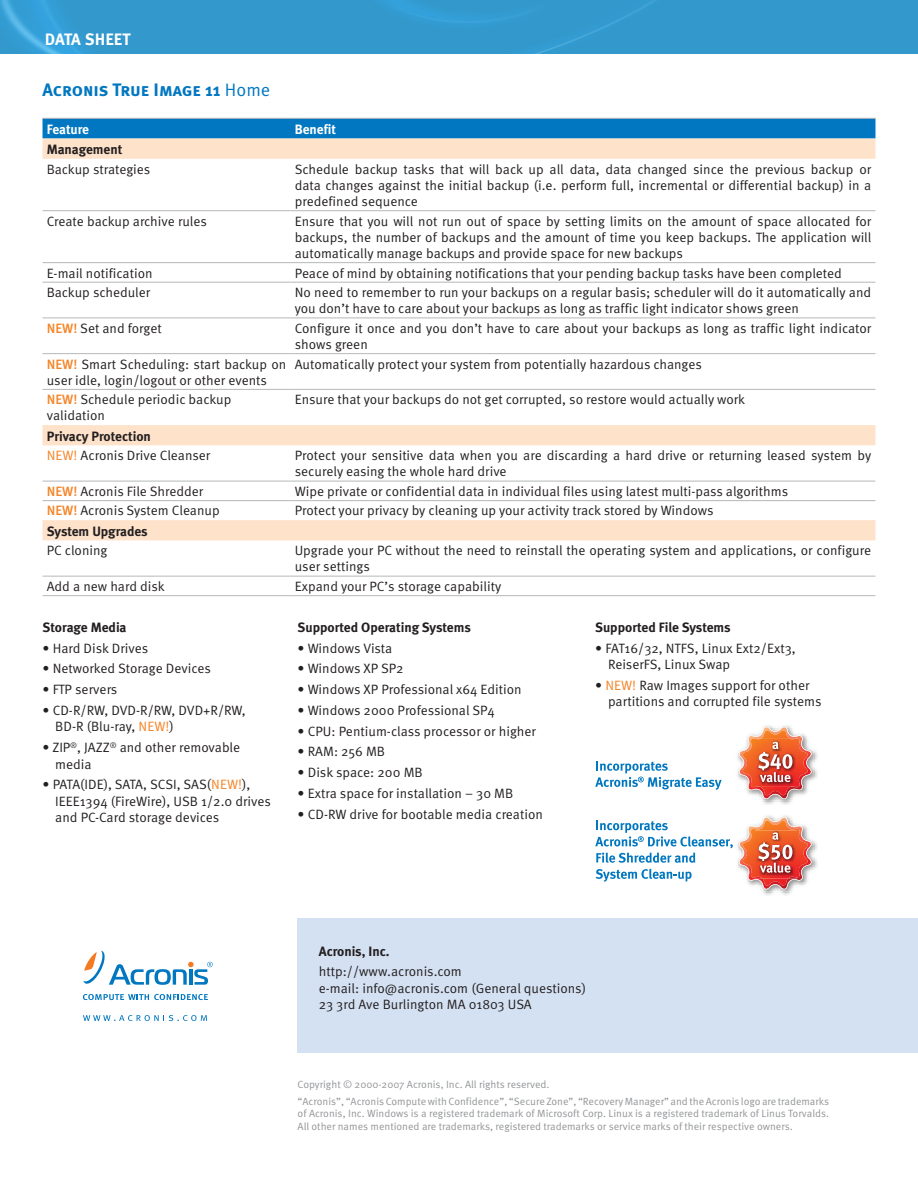
<style>
.page{position:relative;width:918px;height:1188px;background:#fff}
.page>*{position:absolute;margin:0;border:0;box-sizing:border-box;transform-origin:0 0}
.t1{font:18px "Meta Bold CE Caps";letter-spacing:-.005em;color:#0077c0}
.succsess_story_heade{font:16.5px "Meta Bold CE Caps";color:#fff}
.body_text{font:13.5px/16.2px "Meta Pro";color:#231f20}
.bodybullets{font:13.5px/16.5px "Meta Pro";color:#231f20}
.body_bold{font:13.5px "Meta Bold CE";color:#231f20}
.addreses{font:13.5px "Meta Pro";color:#231f20}
.body_bold-2{font:13.5px "Meta Bold CE";color:#fff}
.body_text-2{font:10.5px/12.6px "Meta Pro";color:#939598;text-align:justify}
.s1{font-family:"Meta Pro"}
.s2{font-weight:500;color:#f58427}
.s3{color:#f58427}
</style>
<div class="page">
<img style="left:0;top:0;width:918px;height:54px">
<div style="left:298px;top:918px;width:620px;height:135px;background:#d4e1f2"></div>
<svg style="left:83px;top:951px;width:130px;height:34px"></svg>
<svg style="left:83px;top:994px;width:125px;height:6px"></svg>
<svg style="left:83px;top:1015px;width:124px;height:6px"></svg>
<div style="left:43px;top:119px;width:832px;height:20px;background:#0077c0"></div>
<svg style="left:43px;top:139px;width:832px;height:401px"></svg>
<hr style="left:43px;top:210px;width:248px;height:1px;background:#b6b7bb">
<hr style="left:291px;top:210px;width:584px;height:1px;background:#b6b7bb">
<hr style="left:43px;top:262px;width:248px;height:1px;background:#b6b7bb">
<hr style="left:291px;top:262px;width:584px;height:1px;background:#b6b7bb">
<hr style="left:43px;top:282px;width:248px;height:1px;background:#b6b7bb">
<hr style="left:291px;top:282px;width:584px;height:1px;background:#b6b7bb">
<hr style="left:43px;top:318px;width:248px;height:1px;background:#b6b7bb">
<hr style="left:291px;top:318px;width:584px;height:1px;background:#b6b7bb">
<hr style="left:43px;top:353px;width:248px;height:1px;background:#b6b7bb">
<hr style="left:291px;top:353px;width:584px;height:1px;background:#b6b7bb">
<hr style="left:43px;top:389px;width:248px;height:1px;background:#b6b7bb">
<hr style="left:291px;top:389px;width:584px;height:1px;background:#b6b7bb">
<hr style="left:43px;top:481px;width:248px;height:1px;background:#b6b7bb">
<hr style="left:291px;top:481px;width:584px;height:1px;background:#b6b7bb">
<hr style="left:43px;top:500px;width:248px;height:1px;background:#b6b7bb">
<hr style="left:291px;top:500px;width:584px;height:1px;background:#b6b7bb">
<hr style="left:43px;top:576px;width:248px;height:1px;background:#b6b7bb">
<hr style="left:291px;top:576px;width:584px;height:1px;background:#b6b7bb">
<hr style="left:43px;top:595px;width:248px;height:1px;background:#b6b7bb">
<hr style="left:291px;top:595px;width:584px;height:1px;background:#b6b7bb">
<hr style="left:43px;top:118px;width:248px;height:1px;background:#b6b7bb">
<hr style="left:291px;top:118px;width:584px;height:1px;background:#b6b7bb">
<svg style="left:595px;top:761px;width:127px;height:29px"></svg>
<svg style="left:595px;top:821px;width:138px;height:42px"></svg>
<svg style="left:596px;top:869px;width:96px;height:13px"></svg>
<img style="left:737px;top:725px;width:81px;height:80px">
<img style="left:739px;top:727px;width:72px;height:72px">
<img style="left:737px;top:815px;width:81px;height:81px">
<img style="left:739px;top:817px;width:72px;height:72px">
<p class="succsess_story_heade" style="left:45px;top:29px;width:87px">DATA SHEET</p>
<p class="t1" style="left:43px;top:78px;width:229px">Acronis True Image 11 <span class="s1">Home</span></p>
<p class="body_bold-2" style="left:47px;top:121px;width:44px">Feature</p>
<p class="body_bold-2" style="left:295px;top:121px;width:43px">Benefit</p>
<p class="body_bold" style="left:47px;top:141px;width:77px">Management</p>
<p class="body_text" style="left:47px;top:161px;width:105px">Backup strategies</p>
<p class="body_text" style="left:295px;top:161px;width:578px;text-align:justify">Schedule backup tasks that will back up all data, data changed since the previous backup or data changes against the initial backup (i.e. perform full, incremental or differential backup) in a predefined sequence</p>
<p class="body_text" style="left:47px;top:213px;width:162px">Create backup archive rules</p>
<p class="body_text" style="left:295px;top:213px;width:578px;text-align:justify">Ensure that you will not run out of space by setting limits on the amount of space allocated for backups, the number of backups and the amount of time you keep backups. The application will automatically manage backups and provide space for new backups</p>
<p class="body_text" style="left:47px;top:265px;width:107px">E-mail notification</p>
<p class="body_text" style="left:295px;top:265px;width:549px">Peace of mind by obtaining notifications that your pending backup tasks have been completed</p>
<p class="body_text" style="left:47px;top:285px;width:105px">Backup scheduler</p>
<p class="body_text" style="left:295px;top:285px;width:578px">No need to remember to run your backups on a regular basis; scheduler will do it automatically and you don’t have to care about your backups as long as traffic light indicator shows green</p>
<p class="body_text" style="left:47px;top:320px;width:116px"><span class="s2">NEW!</span> Set and forget</p>
<p class="body_text" style="left:295px;top:320px;width:578px">Configure it once and you don’t have to care about your backups as long as traffic light indicator shows green</p>
<p class="body_text" style="left:47px;top:356px;width:241px"><span class="s2">NEW!</span> Smart Scheduling: start backup on user idle, login/logout or other events</p>
<p class="body_text" style="left:295px;top:356px;width:409px">Automatically protect your system from potentially hazardous changes</p>
<p class="body_text" style="left:47px;top:392px;width:186px"><span class="s2">NEW!</span> Schedule periodic backup validation</p>
<p class="body_text" style="left:295px;top:392px;width:452px">Ensure that your backups do not get corrupted, so restore would actually work</p>
<p class="body_bold" style="left:47px;top:427px;width:106px">Privacy Protection</p>
<p class="body_text" style="left:47px;top:448px;width:165px"><span class="s3">NEW!</span> Acronis Drive Cleanser</p>
<p class="body_text" style="left:295px;top:448px;width:578px">Protect your sensitive data when you are discarding a hard drive or returning leased system by securely easing the whole hard drive</p>
<p class="body_text" style="left:47px;top:484px;width:158px"><span class="s2">NEW!</span> Acronis File Shredder</p>
<p class="body_text" style="left:295px;top:484px;width:495px">Wipe private or confidential data in individual files using latest multi-pass algorithms</p>
<p class="body_text" style="left:47px;top:503px;width:174px"><span class="s2">NEW!</span> Acronis System Cleanup</p>
<p class="body_text" style="left:295px;top:503px;width:420px">Protect your privacy by cleaning up your activity track stored by Windows</p>
<p class="body_bold" style="left:47px;top:522px;width:103px">System Upgrades</p>
<p class="body_text" style="left:47px;top:543px;width:62px">PC cloning</p>
<p class="body_text" style="left:295px;top:543px;width:578px">Upgrade your PC without the need to reinstall the operating system and applications, or configure user settings</p>
<p class="body_text" style="left:47px;top:579px;width:120px">Add a new hard disk</p>
<p class="body_text" style="left:295px;top:579px;width:208px">Expand your PC’s storage capability</p>
<p class="body_bold" style="left:43px;top:619px;width:86px">Storage Media</p>
<p class="bodybullets" style="left:43px;top:640px;width:107px">• Hard Disk Drives</p>
<p class="bodybullets" style="left:43px;top:661px;width:170px">• Networked Storage Devices</p>
<p class="bodybullets" style="left:43px;top:682px;width:76px">• FTP servers</p>
<p class="bodybullets" style="left:55px;top:702px;width:192px;text-indent:-13px">• CD-R/RW, DVD-R/RW, DVD+R/RW,<br>BD-R (Blu-ray, <span class="s3">NEW!</span>)</p>
<p class="bodybullets" style="left:55px;top:740px;width:186px;text-indent:-13px">• ZIP<sup>®</sup>, JAZZ<sup>®</sup> and other removable media</p>
<p class="bodybullets" style="left:55px;top:777px;width:217px;text-indent:-13px">• PATA(IDE), SATA, SCSI, SAS(<span class="s3">NEW!</span>),<br>IEEE1394 (FireWire), USB 1/2.0 drives and PC-Card storage devices</p>
<p class="body_bold" style="left:298px;top:619px;width:175px">Supported Operating Systems</p>
<p class="bodybullets" style="left:298px;top:640px;width:96px">• Windows Vista</p>
<p class="bodybullets" style="left:298px;top:661px;width:108px">• Windows XP SP2</p>
<p class="bodybullets" style="left:298px;top:682px;width:226px">• Windows XP Professional x64 Edition</p>
<p class="bodybullets" style="left:298px;top:702px;width:199px">• Windows 2000 Professional SP4</p>
<p class="bodybullets" style="left:298px;top:723px;width:240px">• CPU: Pentium-class processor or higher</p>
<p class="bodybullets" style="left:298px;top:744px;width:89px">• RAM: 256 MB</p>
<p class="bodybullets" style="left:298px;top:765px;width:127px">• Disk space: 200 MB</p>
<p class="bodybullets" style="left:298px;top:785px;width:217px">• Extra space for installation – 30 MB</p>
<p class="bodybullets" style="left:298px;top:806px;width:247px">• CD-RW drive for bootable media creation</p>
<p class="body_bold" style="left:595px;top:619px;width:137px">Supported File Systems</p>
<p class="bodybullets" style="left:608px;top:640px;width:189px;text-indent:-13px">• FAT16/32, NTFS, Linux Ext2/Ext3,<br>ReiserFS, Linux Swap</p>
<p class="bodybullets" style="left:608px;top:677px;width:215px;text-indent:-13px">• <span class="s3">NEW!</span> Raw Images support for other partitions and corrupted file systems</p>
<p class="body_bold" style="left:319px;top:943px;width:72px">Acronis, Inc.</p>
<p class="addreses" style="left:319px;top:963px;width:144px">http://www.acronis.com</p>
<p class="addreses" style="left:319px;top:979px;width:269px">e-mail: info@acronis.com (General questions)</p>
<p class="addreses" style="left:319px;top:996px;width:214px">23 3rd Ave Burlington MA 01803 USA</p>
<p class="body_text-2" style="left:298px;top:1078px;width:253px">Copyright © 2000-2007 Acronis, Inc. All rights reserved.</p>
<p class="body_text-2" style="left:298px;top:1095px;width:533px">“Acronis”, “AcronisComputewith Confidence”, “Secure Zone”, “Recovery Manager” and theAcronis logo are trademarks of Acronis, Inc. Windows is a registered trademark of Microsoft Corp. Linux is a registered trademark of Linus Torvalds.<br>All other names mentioned are trademarks, registered trademarks or service marks of their respective owners.</p>
</div>
